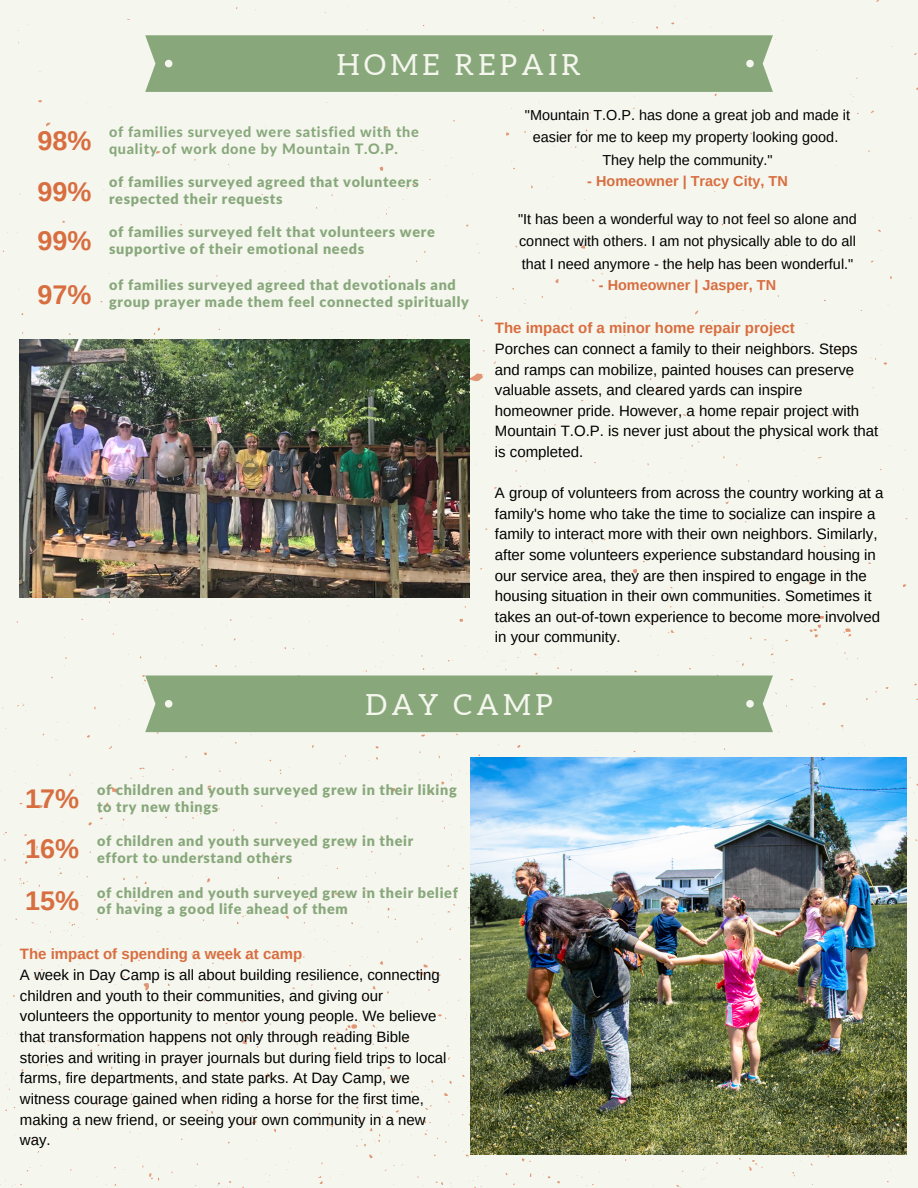
<style>
.page{position:relative;width:918px;height:1188px;background:#f5f6ed}
.page>*{position:absolute;margin:0;border:0;box-sizing:border-box;transform-origin:0 0}
.t1{font:29.1px "Aleo";letter-spacing:.15em;color:#f5f6ed}
.t2{font:700 27px "Arimo";color:#d86d40}
.t3{font:15px/20.5px "Arimo";color:#000}
.t4{font:700 15px "Arimo";color:#d86d40}
.t5{font:900 14.4px/16.6px "Lato Latin";letter-spacing:.045em;color:#88a87c}
.t6{font:14.4px/22px "Arimo";color:#000;text-align:center}
.t7{font:800 14.4px/16.6px "Lato Latin";letter-spacing:.045em;color:#88a87c}
.t8{font:700 14.4px "Arimo";color:#d86d40}
</style>
<div class="page">
<div style="left:145px;top:35px;width:628px;height:57px;background:#88a87c"></div>
<img style="left:20px;top:340px;width:450px;height:257px">
<div style="left:145px;top:676px;width:628px;height:56px;background:#88a87c"></div>
<img style="left:470px;top:757px;width:437px;height:397px">
<h1 class="t1" style="left:337px;top:48px;width:246px">HOME REPAIR</h1>
<h2 class="t2" style="left:37px;top:126px;width:56px">98%</h2>
<p class="t7" style="left:109px;top:123px;width:311px">of families surveyed were satisfied with the quality of work done by Mountain T.O.P.</p>
<h2 class="t2" style="left:37px;top:176px;width:56px">99%</h2>
<p class="t5" style="left:109px;top:174px;width:311px">of families surveyed agreed that volunteers respected their requests</p>
<h2 class="t2" style="left:37px;top:225px;width:56px">99%</h2>
<p class="t5" style="left:109px;top:223px;width:327px">of families surveyed felt that volunteers were supportive of their emotional needs</p>
<h2 class="t2" style="left:37px;top:279px;width:56px">97%</h2>
<p class="t5" style="left:109px;top:277px;width:361px">of families surveyed agreed that devotionals and group prayer made them feel connected spiritually</p>
<p class="t6" style="left:525px;top:104px;width:327px">"Mountain T.O.P. has done a great job and made it easier for me to keep my property looking good.<br>They help the community."</p>
<p class="t8" style="left:587px;top:173px;width:202px">- Homeowner | Tracy City, TN</p>
<p class="t6" style="left:518px;top:208px;width:340px;text-align:justify">"It has been a wonderful way to not feel so alone and connect with others. I am not physically able to do all that I need anymore - the help has been wonderful."</p>
<p class="t8" style="left:599px;top:277px;width:179px">- Homeowner | Jasper, TN</p>
<p class="t4" style="left:495px;top:320px;width:302px">The impact of a minor home repair project</p>
<p class="t3" style="left:495px;top:338px;width:385px">Porches can connect a family to their neighbors. Steps and ramps can mobilize, painted houses can preserve valuable assets, and cleared yards can inspire homeowner pride. However, a home repair project with Mountain T.O.P. is never just about the physical work that is completed.</p>
<p class="t3" style="left:495px;top:483px;width:390px">A group of volunteers from across the country working at a family's home who take the time to socialize can inspire a family to interact more with their own neighbors. Similarly, after some volunteers experience substandard housing in our service area, they are then inspired to engage in the housing situation in their own communities. Sometimes it takes an out-of-town experience to become more involved in your community.</p>
<h1 class="t1" style="left:365px;top:688px;width:189px">DAY CAMP</h1>
<h2 class="t2" style="left:25px;top:783px;width:56px">17%</h2>
<p class="t5" style="left:97px;top:781px;width:361px">of children and youth surveyed grew in their liking to try new things</p>
<h2 class="t2" style="left:25px;top:834px;width:56px">16%</h2>
<p class="t5" style="left:97px;top:832px;width:318px">of children and youth surveyed grew in their effort to understand others</p>
<h2 class="t2" style="left:25px;top:886px;width:56px">15%</h2>
<p class="t5" style="left:97px;top:884px;width:362px">of children and youth surveyed grew in their belief of having a good life ahead of them</p>
<p class="t4" style="left:20px;top:946px;width:284px">The impact of spending a week at camp</p>
<p class="t3" style="left:20px;top:964px;width:428px">A week in Day Camp is all about building resilience, connecting children and youth to their communities, and giving our volunteers the opportunity to mentor young people. We believe that transformation happens not only through reading Bible stories and writing in prayer journals but during field trips to local farms, fire departments, and state parks. At Day Camp, we witness courage gained when riding a horse for the first time, making a new friend, or seeing your own community in a new way.</p>
</div>
